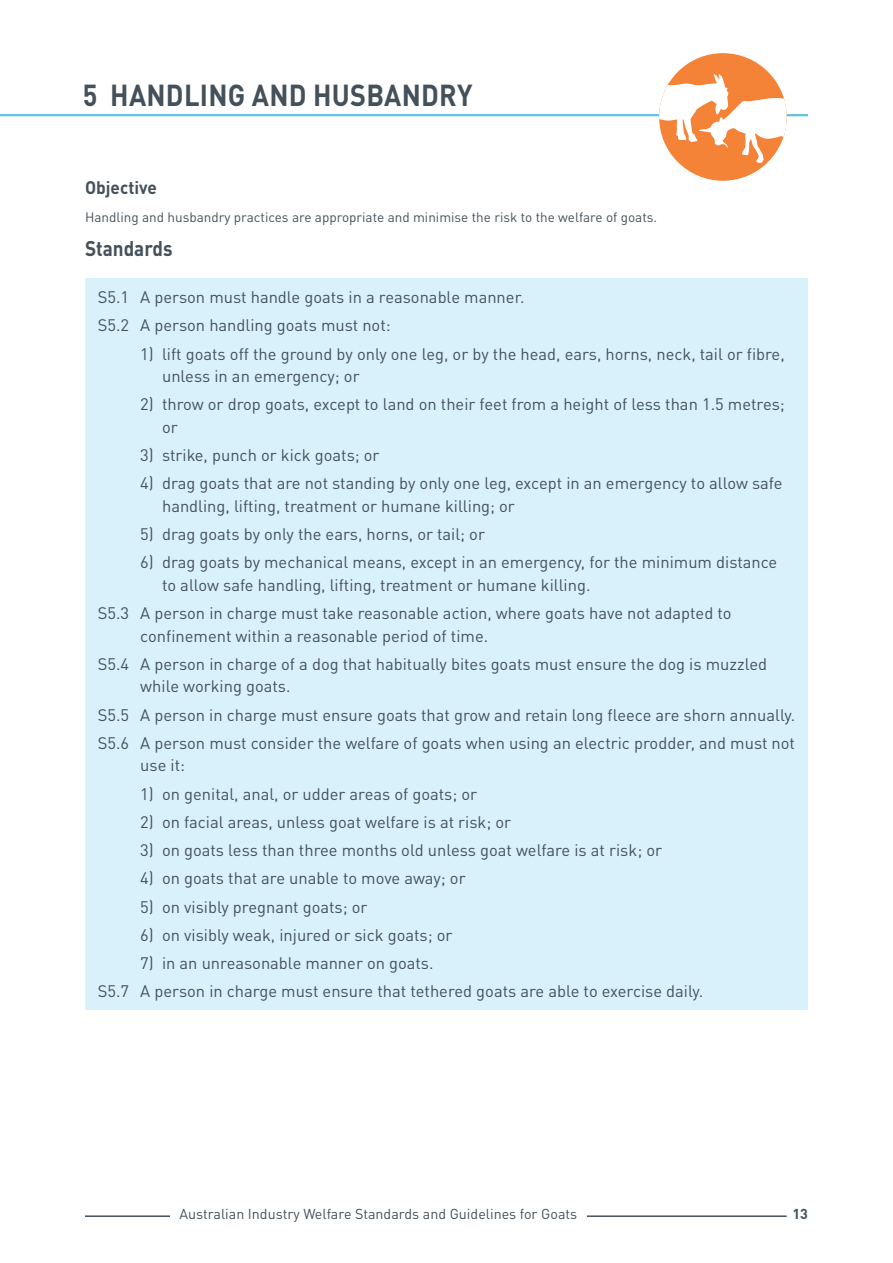
<style>
.page{position:relative;width:893px;height:1263px;background:#fff}
.page>*{position:absolute;margin:0;border:0;box-sizing:border-box;transform-origin:0 0}
.t1{font:700 30px "DIN Pro";letter-spacing:.01em;color:#44515b;scale:.9 1}
.t2{font:700 21px "DIN Pro";color:#44515b;scale:.9 1}
.t3{font:700 18px "DIN Pro";color:#44515b;scale:.96 1}
.t4{font:16.5px/22.5px "DIN Pro";color:#44515b}
.t5{font:14.25px "DIN Pro";color:#44515b}
.t6{font:700 14.25px "DIN Pro";color:#44515b}
.t7{font:13.5px "DIN Pro";color:#44515b}
</style>
<div class="page">
<hr style="left:85px;top:1215px;width:702px;height:2px;background:#44515b">
<div style="left:170px;top:1205px;width:417px;height:17px;background:#fff"></div>
<hr style="left:0;top:114px;width:808px;height:2px;background:#5ec2e5">
<div style="left:659px;top:53px;width:128px;height:128px;background:#f48237;border-radius:50%"></div>
<svg style="left:659px;top:74px;width:128px;height:90px"></svg>
<div style="left:85px;top:279px;width:723px;height:731px;background:#d9f1fb"></div>
<h1 class="t1" style="left:83px;top:71px;width:434px">5 HANDLING AND HUSBANDRY</h1>
<p class="t3" style="left:85px;top:172px;width:76px">Objective</p>
<p class="t7" style="left:85px;top:206px;width:574px">Handling and husbandry practices are appropriate and minimise the risk to the welfare of goats.</p>
<p class="t2" style="left:85px;top:231px;width:99px">Standards</p>
<p class="t4" style="left:98px;top:281px;width:428px;line-height:28.2px">S5.1 A person must handle goats in a reasonable manner.<br>S5.2 A person handling goats must not:</p>
<p class="t4" style="left:162px;top:341px;width:624px;text-indent:-22px">1) lift goats off the ground by only one leg, or by the head, ears, horns, neck, tail or fibre, unless in an emergency; or</p>
<p class="t4" style="left:162px;top:391px;width:624px;text-indent:-22px">2) throw or drop goats, except to land on their feet from a height of less than 1.5 metres; or</p>
<p class="t4" style="left:140px;top:442px;width:241px">3) strike, punch or kick goats; or</p>
<p class="t4" style="left:162px;top:470px;width:622px;text-indent:-22px">4) drag goats that are not standing by only one leg, except in an emergency to allow safe handling, lifting, treatment or humane killing; or</p>
<p class="t4" style="left:140px;top:521px;width:346px">5) drag goats by only the ears, horns, or tail; or</p>
<p class="t4" style="left:162px;top:549px;width:617px;text-indent:-22px">6) drag goats by mechanical means, except in an emergency, for the minimum distance to allow safe handling, lifting, treatment or humane killing.</p>
<p class="t4" style="left:140px;top:600px;width:593px;text-indent:-43px">S5.3 A person in charge must take reasonable action, where goats have not adapted to confinement within a reasonable period of time.</p>
<p class="t4" style="left:140px;top:651px;width:628px;text-indent:-43px">S5.4 A person in charge of a dog that habitually bites goats must ensure the dog is muzzled while working goats.</p>
<p class="t4" style="left:98px;top:699px;width:699px;line-height:28.2px">S5.5 A person in charge must ensure goats that grow and retain long fleece are shorn annually.<br>S5.6 A person must consider the welfare of goats when using an electric prodder, and must not</p>
<p class="t4" style="left:140px;top:752px;width:46px">use it:</p>
<p class="t4" style="left:140px;top:781px;width:338px">1) on genital, anal, or udder areas of goats; or</p>
<p class="t4" style="left:140px;top:809px;width:372px">2) on facial areas, unless goat welfare is at risk; or</p>
<p class="t4" style="left:140px;top:837px;width:523px">3) on goats less than three months old unless goat welfare is at risk; or</p>
<p class="t4" style="left:140px;top:865px;width:327px">4) on goats that are unable to move away; or</p>
<p class="t4" style="left:140px;top:894px;width:229px">5) on visibly pregnant goats; or</p>
<p class="t4" style="left:140px;top:922px;width:314px">6) on visibly weak, injured or sick goats; or</p>
<p class="t4" style="left:98px;top:947px;width:607px;line-height:28.2px;text-indent:43px">7) in an unreasonable manner on goats.<br>S5.7 A person in charge must ensure that tethered goats are able to exercise daily.</p>
<p class="t5" style="left:179px;top:1202px;width:399px">Australian Industry Welfare Standards and Guidelines for Goats</p>
<p class="t6" style="left:792px;top:1201px;width:17px">13</p>
</div>
